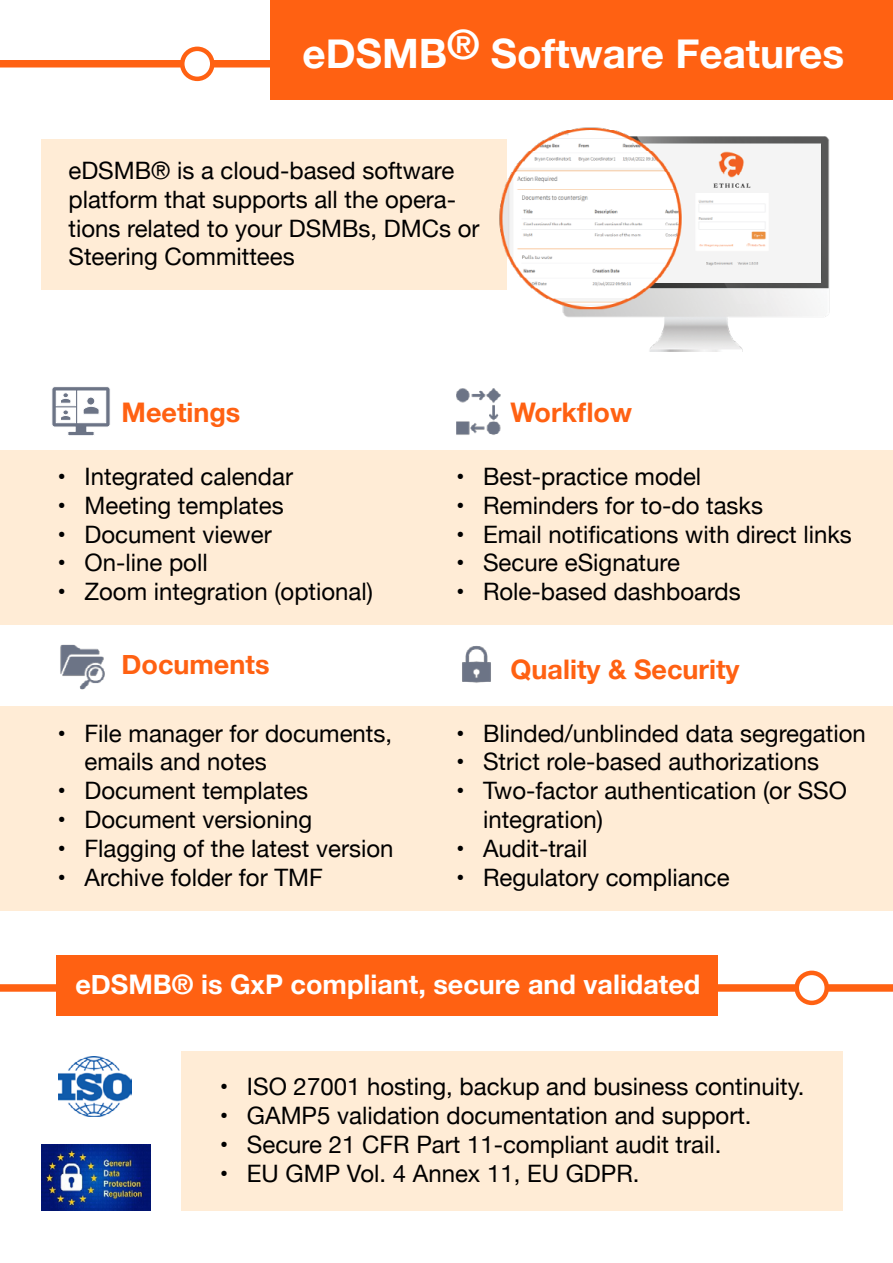
<style>
.page{position:relative;width:893px;height:1263px;background:#fff}
.page>*{position:absolute;margin:0;border:0;box-sizing:border-box;transform-origin:0 0}
.t1{font:700 40.5px "Helvetica Neue";color:#fff}
.t2{font:700 27px "Helvetica Neue";color:#ff6112}
.t3{font:700 27px "Helvetica Neue";color:#fff}
.t4{font:24px/28.8px "Helvetica Neue";color:#000}
</style>
<div class="page">
<div style="left:270px;top:0;width:623px;height:99px;background:#ff6112"></div>
<div style="left:0;top:60px;width:275px;height:8px;background:#ff6112"></div>
<svg style="left:182px;top:49px;width:30px;height:30px"></svg>
<div style="left:180px;top:47px;width:34px;height:34px;border:4px solid #ff6112;border-radius:50%"></div>
<div style="left:41px;top:140px;width:465px;height:150px;background:#ffecd6"></div>
<img style="left:481px;top:127px;width:349px;height:225px">
<div style="left:0;top:450px;width:893px;height:174px;background:#ffecd6"></div>
<div style="left:0;top:707px;width:893px;height:204px;background:#ffecd6"></div>
<svg style="left:52px;top:387px;width:58px;height:49px"></svg>
<img style="left:60px;top:644px;width:45px;height:46px">
<img style="left:456px;top:388px;width:45px;height:47px">
<img style="left:462px;top:646px;width:29px;height:37px">
<div style="left:0;top:984px;width:893px;height:8px;background:#ff6112"></div>
<div style="left:56px;top:956px;width:662px;height:60px;background:#ff6112"></div>
<svg style="left:797px;top:973px;width:30px;height:30px"></svg>
<div style="left:794px;top:971px;width:35px;height:34px;border:4px solid #ff6112;border-radius:50%"></div>
<div style="left:181px;top:1052px;width:661px;height:159px;background:#ffecd6"></div>
<img style="left:59px;top:1056px;width:73px;height:61px">
<img style="left:41px;top:1145px;width:110px;height:66px">
<h1 class="t1" style="left:302px;top:22px;width:543px">eDSMB® Software Features</h1>
<p class="t4" style="left:68px;top:157px;width:413px">eDSMB® is a cloud-based software platform that supports all the opera&shy;tions related to your DSMBs, DMCs or<br>Steering Committees</p>
<p class="t2" style="left:122px;top:392px;width:120px">Meetings</p>
<p class="t2" style="left:511px;top:392px;width:123px">Workflow</p>
<p class="t4" style="left:58px;top:463px;width:237px">• Integrated calendar</p>
<p class="t4" style="left:58px;top:492px;width:228px">• Meeting templates</p>
<p class="t4" style="left:58px;top:521px;width:216px">• Document viewer</p>
<p class="t4" style="left:58px;top:550px;width:152px">• On-line poll</p>
<p class="t4" style="left:58px;top:578px;width:317px">• Zoom integration (optional)</p>
<p class="t4" style="left:456px;top:463px;width:247px">• Best-practice model</p>
<p class="t4" style="left:456px;top:492px;width:309px">• Reminders for to-do tasks</p>
<p class="t4" style="left:456px;top:521px;width:397px">• Email notifications with direct links</p>
<p class="t4" style="left:456px;top:550px;width:225px">• Secure eSignature</p>
<p class="t4" style="left:456px;top:578px;width:286px">• Role-based dashboards</p>
<p class="t2" style="left:122px;top:644px;width:149px">Documents</p>
<p class="t2" style="left:511px;top:648px;width:230px">Quality &amp; Security</p>
<p class="t4" style="left:85px;top:720px;width:309px;text-indent:-27px">• File manager for documents, emails and notes</p>
<p class="t4" style="left:58px;top:777px;width:252px">• Document templates</p>
<p class="t4" style="left:58px;top:806px;width:256px">• Document versioning</p>
<p class="t4" style="left:58px;top:835px;width:337px">• Flagging of the latest version</p>
<p class="t4" style="left:58px;top:864px;width:267px">• Archive folder for TMF</p>
<p class="t4" style="left:456px;top:720px;width:411px">• Blinded/unblinded data segregation</p>
<p class="t4" style="left:456px;top:749px;width:364px">• Strict role-based authorizations</p>
<p class="t4" style="left:483px;top:777px;width:366px;text-indent:-27px">• Two-factor authentication (or SSO integration)</p>
<p class="t4" style="left:456px;top:835px;width:133px">• Audit-trail</p>
<p class="t4" style="left:456px;top:864px;width:275px">• Regulatory compliance</p>
<p class="t3" style="left:75px;top:963px;width:627px">eDSMB® is GxP compliant, secure and validated</p>
<p class="t4" style="left:220px;top:1074px;width:586px">• ISO 27001 hosting, backup and business continuity.</p>
<p class="t4" style="left:220px;top:1103px;width:533px">• GAMP5 validation documentation and support.</p>
<p class="t4" style="left:220px;top:1131px;width:503px">• Secure 21 CFR Part 11-compliant audit trail.</p>
<p class="t4" style="left:220px;top:1160px;width:421px">• EU GMP Vol. 4 Annex 11, EU GDPR.</p>
</div>
